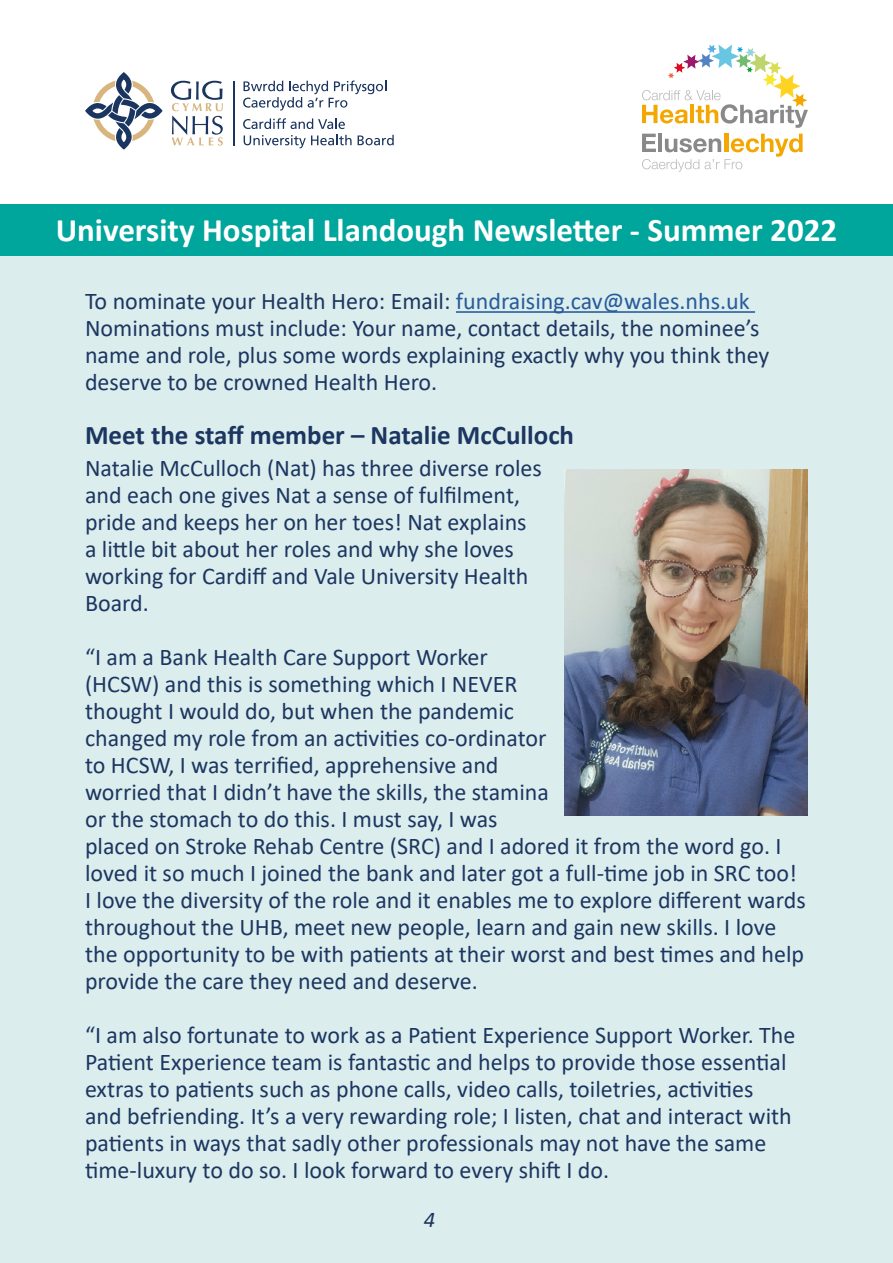
<style>
.page{position:relative;width:893px;height:1263px;background:#fff}
.page>*{position:absolute;margin:0;border:0;box-sizing:border-box;transform-origin:0 0}
.t1{font:700 33px "Calibri";color:#fff}
.t2{font:700 27px "Calibri";color:#1d3661}
.t3{font:24px/27px "Calibri";color:#1d3661}
.t4{font:italic 22.5px "Calibri";color:#1d3661}
.s1{color:#275b9b}
</style>
<div class="page">
<div style="left:0;top:230px;width:893px;height:1033px;background:#dbeeed"></div>
<svg style="left:85px;top:72px;width:78px;height:78px"></svg>
<svg style="left:171px;top:81px;width:52px;height:65px"></svg>
<hr style="left:234px;top:81px;width:1px;height:64px;background:#1a355f">
<svg style="left:243px;top:81px;width:143px;height:30px"></svg>
<svg style="left:243px;top:118px;width:102px;height:11px"></svg>
<svg style="left:244px;top:135px;width:108px;height:13px"></svg>
<svg style="left:358px;top:135px;width:36px;height:10px"></svg>
<svg style="left:642px;top:45px;width:166px;height:83px"></svg>
<svg style="left:642px;top:134px;width:161px;height:38px"></svg>
<div style="left:0;top:205px;width:893px;height:51px;background:#00a59c"></div>
<hr style="left:456px;top:311px;width:299px;height:2px;background:#275b9b">
<img style="left:564px;top:469px;width:244px;height:346px">
<h1 class="t1" style="left:56px;top:206px;width:783px">University Hospital Llandough Newsletter - Summer 2022</h1>
<p class="t3" style="left:85px;top:287px;width:686px">To nominate your Health Hero: Email: <span class="s1">fundraising.cav@wales.nhs.uk </span>Nominations must include: Your name, contact details, the nominee’s name and role, plus some words explaining exactly why you think they deserve to be crowned Health Hero.</p>
<p class="t2" style="left:85px;top:416px;width:491px">Meet the staff member – Natalie McCulloch</p>
<p class="t3" style="left:85px;top:453px;width:458px">Natalie McCulloch (Nat) has three diverse roles and each one gives Nat a sense of fulfilment, pride and keeps her on her toes! Nat explains a little bit about her roles and why she loves working for Cardiff and Vale University Health Board.</p>
<p class="t3" style="left:85px;top:642px;width:722px">“I am a Bank Health Care Support Worker<br>(HCSW) and this is something which I NEVER<br>thought I would do, but when the pandemic<br>changed my role from an activities co-ordinator<br>to HCSW, I was terrified, apprehensive and<br>worried that I didn’t have the skills, the stamina<br>or the stomach to do this. I must say, I was<br>placed on Stroke Rehab Centre (SRC) and I adored it from the word go. I loved it so much I joined the bank and later got a full-time job in SRC too!<br>I love the diversity of the role and it enables me to explore different wards throughout the UHB, meet new people, learn and gain new skills. I love the opportunity to be with patients at their worst and best times and help provide the care they need and deserve.</p>
<p class="t3" style="left:85px;top:1020px;width:712px">“I am also fortunate to work as a Patient Experience Support Worker. The Patient Experience team is fantastic and helps to provide those essential extras to patients such as phone calls, video calls, toiletries, activities and befriending. It’s a very rewarding role; I listen, chat and interact with patients in ways that sadly other professionals may not have the same time-luxury to do so. I look forward to every shift I do.</p>
<p class="t4" style="left:424px;top:1204px;width:13px">4</p>
</div>
